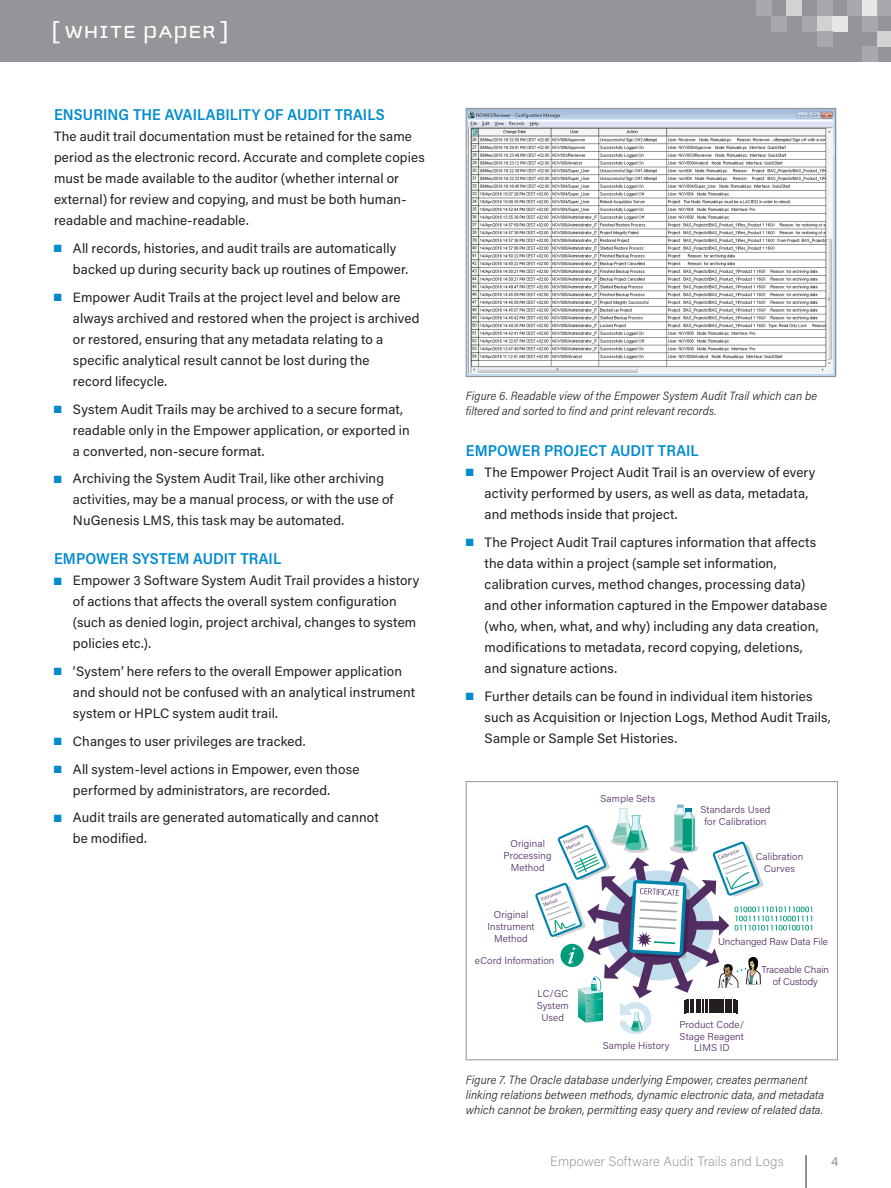
<style>
.page{position:relative;width:891px;height:1188px;background:#fff}
.page>*{position:absolute;margin:0;border:0;box-sizing:border-box;transform-origin:0 0}
.t1{font:25.5px "Cholla Unicase";letter-spacing:.025em;color:#fff;scale:1.1 1}
.t2{font:600 15.75px "Acumin Pro Semi Cond";letter-spacing:.005em;color:#008bcf}
.t3{font:13.5px/21px "Acumin Pro";letter-spacing:.01em;color:#231f20}
.t4{font:200 13.5px "Acumin Pro";color:#939598}
.t5{font:13.5px "Acumin Pro";color:#939598}
.t6{font:italic 300 12px/15px "Acumin Pro Semi Cond";letter-spacing:.01em;color:#231f20}
.t7{font:300 10.05px/12px "Acumin Pro";letter-spacing:.01em;color:#522d63;text-align:center}
.t8{font:300 10.05px/12px "Acumin Pro";letter-spacing:-.01em;color:#522d63;text-align:center}
.s1{color:#008bcf}
</style>
<div class="page">
<hr style="left:806px;top:1155px;width:1px;height:33px;background:#231f20">
<div style="left:0;top:0;width:891px;height:62px;background:#939598"></div>
<div style="left:756px;top:0;width:15px;height:16px;background:#a8a9ad"></div>
<div style="left:862px;top:47px;width:15px;height:15px;background:#a8a9ad"></div>
<div style="left:771px;top:16px;width:16px;height:15px;background:#a8a9ad"></div>
<div style="left:787px;top:0;width:15px;height:16px;background:#d1d2d4"></div>
<div style="left:802px;top:16px;width:15px;height:15px;background:#a8a9ad"></div>
<div style="left:817px;top:16px;width:15px;height:15px;background:#d1d2d4"></div>
<div style="left:832px;top:16px;width:16px;height:15px;background:#e6e7e9"></div>
<div style="left:817px;top:0;width:15px;height:16px;background:#a8a9ad"></div>
<div style="left:817px;top:31px;width:15px;height:16px;background:#a8a9ad"></div>
<div style="left:862px;top:0;width:15px;height:16px;background:#e6e7e9"></div>
<div style="left:848px;top:0;width:14px;height:16px;background:#a8a9ad"></div>
<div style="left:877px;top:0;width:14px;height:16px;background:#a8a9ad"></div>
<div style="left:862px;top:16px;width:15px;height:15px;background:#a8a9ad"></div>
<div style="left:877px;top:31px;width:14px;height:16px;background:#d1d2d4"></div>
<img style="left:468px;top:110px;width:366px;height:265px">
<div style="left:466px;top:108px;width:370px;height:269px;border:1px solid #939598"></div>
<svg style="left:535px;top:805px;width:277px;height:229px"></svg>
<div style="left:466px;top:781px;width:372px;height:279px;border:1px solid #939598"></div>
<h1 class="t1" style="left:51px;top:19px;width:163px">[ WHITE PAPER ]</h1>
<p class="t2" style="left:54px;top:103px;width:332px">ENSURING THE AVAILABILITY OF AUDIT TRAILS</p>
<p class="t3" style="left:54px;top:125px;width:372px">The audit trail documentation must be retained for the same period as the electronic record. Accurate and complete copies must be made available to the auditor (whether internal or external) for review and copying, and must be both human&shy;readable and machine-readable.</p>
<p class="t3" style="left:73px;top:237px;width:337px;text-indent:-19px"><span class="s1">■</span> All records, histories, and audit trails are automatically backed up during security back up routines of Empower.</p>
<p class="t3" style="left:73px;top:286px;width:348px;text-indent:-19px"><span class="s1">■</span> Empower Audit Trails at the project level and below are always archived and restored when the project is archived or restored, ensuring that any metadata relating to a specific analytical result cannot be lost during the<br>record lifecycle.</p>
<p class="t3" style="left:73px;top:398px;width:338px;text-indent:-19px"><span class="s1">■</span> System Audit Trails may be archived to a secure format, readable only in the Empower application, or exported in a converted, non-secure format.</p>
<p class="t3" style="left:73px;top:468px;width:322px;text-indent:-19px"><span class="s1">■</span> Archiving the System Audit Trail, like other archiving activities, may be a manual process, or with the use of<br>NuGenesis LMS, this task may be automated.</p>
<p class="t2" style="left:54px;top:548px;width:229px">EMPOWER SYSTEM AUDIT TRAIL</p>
<p class="t3" style="left:73px;top:570px;width:348px;text-indent:-19px"><span class="s1">■</span> Empower 3 Software System Audit Trail provides a history of actions that affects the overall system configuration (such as denied login, project archival, changes to system policies etc.).</p>
<p class="t3" style="left:73px;top:660px;width:344px;text-indent:-19px"><span class="s1">■</span> ‘System’ here refers to the overall Empower application and should not be confused with an analytical instrument system or HPLC system audit trail.</p>
<p class="t3" style="left:54px;top:730px;width:253px"><span class="s1">■</span> Changes to user privileges are tracked.</p>
<p class="t3" style="left:73px;top:758px;width:288px;text-indent:-19px"><span class="s1">■</span> All system-level actions in Empower, even those performed by administrators, are recorded.</p>
<p class="t3" style="left:73px;top:807px;width:307px;text-indent:-19px"><span class="s1">■</span> Audit trails are generated automatically and cannot be modified.</p>
<p class="t6" style="left:466px;top:388px;width:353px">Figure 6. Readable view of the Empower System Audit Trail which can be filtered and sorted to find and print relevant records.</p>
<p class="t2" style="left:466px;top:440px;width:234px">EMPOWER PROJECT AUDIT TRAIL</p>
<p class="t3" style="left:485px;top:461px;width:332px;text-indent:-19px"><span class="s1">■</span> The Empower Project Audit Trail is an overview of every activity performed by users, as well as data, metadata, and methods inside that project.</p>
<p class="t3" style="left:485px;top:531px;width:344px;text-indent:-19px"><span class="s1">■</span> The Project Audit Trail captures information that affects the data within a project (sample set information, calibration curves, method changes, processing data) and other information captured in the Empower database (who, when, what, and why) including any data creation, modifications to metadata, record copying, deletions, and signature actions.</p>
<p class="t3" style="left:485px;top:685px;width:348px;text-indent:-19px"><span class="s1">■</span> Further details can be found in individual item histories such as Acquisition or Injection Logs, Method Audit Trails,<br>Sample or Sample Set Histories.</p>
<p class="t7" style="left:504px;top:837px;width:50px">Original<br>Processing<br>Method</p>
<p class="t7" style="left:487px;top:908px;width:49px">Original<br>Instrument<br>Method</p>
<p class="t7" style="left:475px;top:954px;width:81px">eCord Information</p>
<p class="t7" style="left:537px;top:987px;width:34px">LC/GC<br>System<br>Used</p>
<p class="t7" style="left:601px;top:792px;width:56px">Sample Sets</p>
<p class="t7" style="left:701px;top:803px;width:71px">Standards Used for Calibration</p>
<p class="t7" style="left:756px;top:850px;width:49px">Calibration<br>Curves</p>
<p class="t8" style="left:718px;top:936px;width:111px">Unchanged Raw Data File</p>
<p class="t8" style="left:762px;top:963px;width:69px">Traceable Chain of Custody</p>
<p class="t7" style="left:603px;top:1039px;width:68px">Sample History</p>
<p class="t7" style="left:679px;top:1019px;width:66px;line-height:11.2px">Product Code/<br>Stage Reagent<br>LIMS ID</p>
<p class="t6" style="left:466px;top:1072px;width:360px">Figure 7. The Oracle database underlying Empower, creates permanent linking relations between methods, dynamic electronic data, and metadata which cannot be broken, permitting easy query and review of related data.</p>
<p class="t4" style="left:550px;top:1152px;width:235px">Empower Software Audit Trails and Logs</p>
<p class="t5" style="left:831px;top:1151px;width:9px">4</p>
</div>
